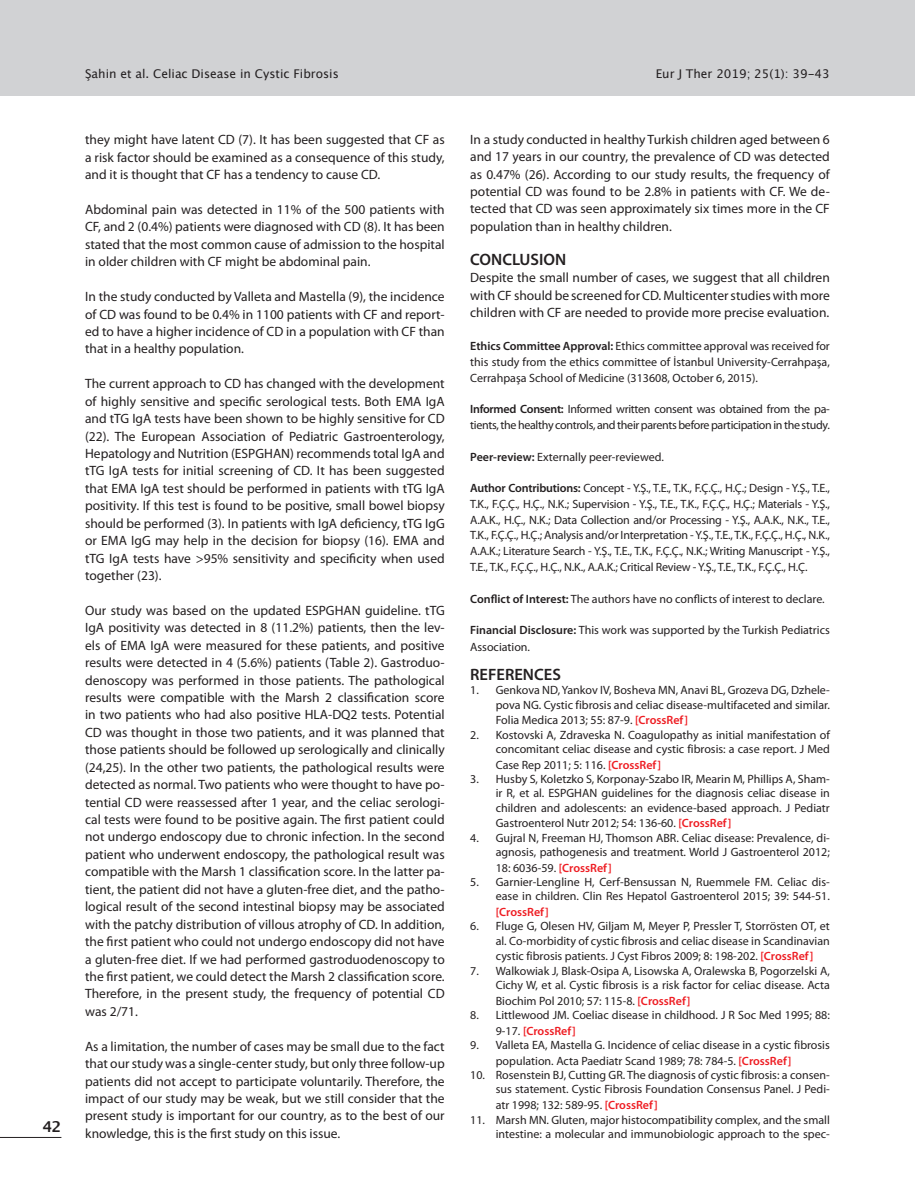
<style>
.page{position:relative;width:915px;height:1191px;background:#fff}
.page>*{position:absolute;margin:0;border:0;box-sizing:border-box;transform-origin:0 0}
.t1{font:600 16.5px "Myriad Pro";color:#231f20}
.t2{font:700 15px "Lucida Grande";color:#231f20}
.desc{font:13.5px/17.4px "Myriad Pro";color:#231f20;text-align:justify}
.t3{font:12px/14.2px "Myriad Pro";color:#231f20;text-align:right}
.t4{font:12px/15.8px "Myriad Pro";letter-spacing:-.025em;color:#231f20}
.t5{font:12px "Lucida Grande";color:#231f20}
.t6{font:600 12px "Myriad Pro";color:#ee1d23}
.s1{font-weight:600}
.s2{font-weight:600;color:#ee1d23}
</style>
<div class="page">
<hr style="left:0;top:1137px;width:61px;height:1px;background:#231f20">
<div style="left:0;top:0;width:914px;height:95px;background:#d1d2d4"></div>
<p class="t2" style="left:42px;top:1114px;width:20px">42</p>
<p class="t5" style="left:85px;top:66px;width:255px">Şahin et al. Celiac Disease in Cystic Fibrosis</p>
<p class="t5" style="left:655px;top:66px;width:175px">Eur J Ther 2019; 25(1): 39-43</p>
<p class="desc" style="left:85px;top:131px;width:361px">they might have latent CD (7). It has been suggested that CF as a risk factor should be examined as a consequence of this study, and it is thought that CF has a tendency to cause CD.</p>
<p class="desc" style="left:85px;top:200px;width:361px">Abdominal pain was detected in 11% of the 500 patients with CF, and 2 (0.4%) patients were diagnosed with CD (8). It has been stated that the most common cause of admission to the hospital in older children with CF might be abdominal pain.</p>
<p class="desc" style="left:85px;top:288px;width:361px">In the study conducted by Valleta and Mastella (9), the incidence of CD was found to be 0.4% in 1100 patients with CF and report&shy;ed to have a higher incidence of CD in a population with CF than that in a healthy population.</p>
<p class="desc" style="left:85px;top:375px;width:361px">The current approach to CD has changed with the development of highly sensitive and specific serological tests. Both EMA IgA and tTG IgA tests have been shown to be highly sensitive for CD (22). The European Association of Pediatric Gastroenterology, Hepatology and Nutrition (ESPGHAN) recommends total IgA and tTG IgA tests for initial screening of CD. It has been suggested that EMA IgA test should be performed in patients with tTG IgA positivity. If this test is found to be positive, small bowel biopsy should be performed (3). In patients with IgA deficiency, tTG IgG or EMA IgG may help in the decision for biopsy (16). EMA and tTG IgA tests have &gt;95% sensitivity and specificity when used together (23).</p>
<p class="desc" style="left:85px;top:601px;width:361px">Our study was based on the updated ESPGHAN guideline. tTG IgA positivity was detected in 8 (11.2%) patients, then the lev&shy;els of EMA IgA were measured for these patients, and positive results were detected in 4 (5.6%) patients (Table 2). Gastroduo&shy;denoscopy was performed in those patients. The pathological results were compatible with the Marsh 2 classification score in two patients who had also positive HLA-DQ2 tests. Potential CD was thought in those two patients, and it was planned that those patients should be followed up serologically and clinically (24,25). In the other two patients, the pathological results were detected as normal. Two patients who were thought to have po&shy;tential CD were reassessed after 1 year, and the celiac serologi&shy;cal tests were found to be positive again. The first patient could not undergo endoscopy due to chronic infection. In the second patient who underwent endoscopy, the pathological result was compatible with the Marsh 1 classification score. In the latter pa&shy;tient, the patient did not have a gluten-free diet, and the patho&shy;logical result of the second intestinal biopsy may be associated with the patchy distribution of villous atrophy of CD. In addition, the first patient who could not undergo endoscopy did not have a gluten-free diet. If we had performed gastroduodenoscopy to the first patient, we could detect the Marsh 2 classification score.<br>Therefore, in the present study, the frequency of potential CD was 2/71.</p>
<p class="desc" style="left:85px;top:1037px;width:361px">As a limitation, the number of cases may be small due to the fact that our study was a single-center study, but only three follow-up patients did not accept to participate voluntarily. Therefore, the impact of our study may be weak, but we still consider that the present study is important for our country, as to the best of our knowledge, this is the first study on this issue.</p>
<p class="desc" style="left:470px;top:131px;width:361px">In a study conducted in healthy Turkish children aged between 6 and 17 years in our country, the prevalence of CD was detected as 0.47% (26). According to our study results, the frequency of potential CD was found to be 2.8% in patients with CF. We de&shy;tected that CD was seen approximately six times more in the CF population than in healthy children.</p>
<p class="t1" style="left:470px;top:249px;width:98px">CONCLUSION</p>
<p class="desc" style="left:470px;top:269px;width:361px">Despite the small number of cases, we suggest that all children with CF should be screened for CD. Multicenter studies with more children with CF are needed to provide more precise evaluation.</p>
<p class="t3" style="left:470px;top:338px;width:361px;line-height:15.8px;text-align:justify"><span class="s1">Ethics Committee Approval:</span> Ethics committee approval was received for this study from the ethics committee of İstanbul University-Cerrahpaşa, Cerrahpaşa School of Medicine (313608, October 6, 2015).</p>
<p class="t4" style="left:470px;top:401px;width:361px"><span class="s1">Informed Consent:</span> Informed written consent was obtained from the pa&shy;tients, the healthy controls, and their parents before participation in the study.</p>
<p class="t3" style="left:470px;top:449px;width:195px"><span class="s1">Peer-review:</span> Externally peer-reviewed.</p>
<p class="t3" style="left:470px;top:480px;width:361px;line-height:15.8px;text-align:justify"><span class="s1">Author Contributions:</span> Concept - Y.Ş., T.E., T.K., F.Ç.Ç., H.Ç.; Design - Y.Ş., T.E., T.K., F.Ç.Ç., H.Ç., N.K.; Supervision - Y.Ş., T.E., T.K., F.Ç.Ç., H.Ç.; Materials - Y.Ş., A.A.K., H.Ç., N.K.; Data Collection and/or Processing - Y.Ş., A.A.K., N.K., T.E., T.K., F.Ç.Ç., H.Ç.; Analysis and/or Interpretation - Y.Ş., T.E., T.K., F.Ç.Ç., H.Ç., N.K., A.A.K.; Literature Search - Y.Ş., T.E., T.K., F.Ç.Ç., N.K.; Writing Manuscript - Y.Ş., T.E., T.K., F.Ç.Ç., H.Ç., N.K., A.A.K.; Critical Review - Y.Ş., T.E., T.K., F.Ç.Ç., H.Ç.</p>
<p class="t3" style="left:470px;top:591px;width:356px"><span class="s1">Conflict of Interest:</span> The authors have no conflicts of interest to declare.</p>
<p class="t3" style="left:470px;top:621px;width:361px;line-height:17.2px;text-align:left"><span class="s1">Financial Disclosure:</span> This work was supported by the Turkish Pediatrics<br>Association.</p>
<p class="t1" style="left:470px;top:664px;width:92px">REFERENCES</p>
<p class="t3" style="left:470px;top:683px;width:361px">1. Genkova ND, Yankov IV, Bosheva MN, Anavi BL, Grozeva DG, Dzhele&shy;pova NG. Cystic fibrosis and celiac disease-multifaceted and similar.</p>
<p class="t3" style="left:495px;top:713px;width:194px">Folia Medica 2013; 55: 87-9. <span class="s2">[CrossRef]</span></p>
<p class="t3" style="left:470px;top:727px;width:361px">2. Kostovski A, Zdraveska N. Coagulopathy as initial manifestation of concomitant celiac disease and cystic fibrosis: a case report. J Med</p>
<p class="t3" style="left:495px;top:757px;width:167px">Case Rep 2011; 5: 116. <span class="s2">[CrossRef]</span></p>
<p class="t3" style="left:495px;top:771px;width:335px;text-align:justify;text-indent:-26px">3. Husby S, Koletzko S, Korponay-Szabo IR, Mearin M, Phillips A, Sham&shy;ir R, et al. ESPGHAN guidelines for the diagnosis celiac disease in children and adolescents: an evidence-based approach. J Pediatr</p>
<p class="t3" style="left:495px;top:816px;width:237px">Gastroenterol Nutr 2012; 54: 136-60. <span class="s2">[CrossRef]</span></p>
<p class="t3" style="left:470px;top:830px;width:361px">4. Gujral N, Freeman HJ, Thomson ABR. Celiac disease: Prevalence, di&shy;agnosis, pathogenesis and treatment. World J Gastroenterol 2012;</p>
<p class="t3" style="left:495px;top:860px;width:117px">18: 6036-59. <span class="s2">[CrossRef]</span></p>
<p class="t3" style="left:470px;top:874px;width:361px">5. Garnier-Lengline H, Cerf-Bensussan N, Ruemmele FM. Celiac dis&shy;ease in children. Clin Res Hepatol Gastroenterol 2015; 39: 544-51.</p>
<p class="t6" style="left:495px;top:904px;width:54px">[CrossRef]</p>
<p class="t3" style="left:470px;top:919px;width:361px">6. Fluge G, Olesen HV, Giljam M, Meyer P, Pressler T, Storrösten OT, et al. Co-morbidity of cystic fibrosis and celiac disease in Scandinavian</p>
<p class="t3" style="left:495px;top:949px;width:319px">cystic fibrosis patients. J Cyst Fibros 2009; 8: 198-202. <span class="s2">[CrossRef]</span></p>
<p class="t3" style="left:470px;top:963px;width:361px">7. Walkowiak J, Blask-Osipa A, Lisowska A, Oralewska B, Pogorzelski A,<br>Cichy W, et al. Cystic fibrosis is a risk factor for celiac disease. Acta</p>
<p class="t3" style="left:495px;top:993px;width:196px">Biochim Pol 2010; 57: 115-8. <span class="s2">[CrossRef]</span></p>
<p class="t3" style="left:495px;top:1007px;width:335px;line-height:15.8px;text-align:left;text-indent:-26px">8. Littlewood JM. Coeliac disease in childhood. J R Soc Med 1995; 88:<br>9-17. <span class="s2">[CrossRef]</span></p>
<p class="t3" style="left:495px;top:1037px;width:335px;line-height:15.8px;text-align:left;text-indent:-26px">9. Valleta EA, Mastella G. Incidence of celiac disease in a cystic fibrosis population. Acta Paediatr Scand 1989; 78: 784-5. <span class="s2">[CrossRef]</span></p>
<p class="t3" style="left:470px;top:1067px;width:361px">10. Rosenstein BJ, Cutting GR. The diagnosis of cystic fibrosis: a consen&shy;sus statement. Cystic Fibrosis Foundation Consensus Panel. J Pedi-</p>
<p class="t3" style="left:495px;top:1098px;width:163px">atr 1998; 132: 589-95. <span class="s2">[CrossRef]</span></p>
<p class="t3" style="left:470px;top:1112px;width:361px">11. Marsh MN. Gluten, major histocompatibility complex, and the small intestine: a molecular and immunobiologic approach to the spec-</p>
</div>
